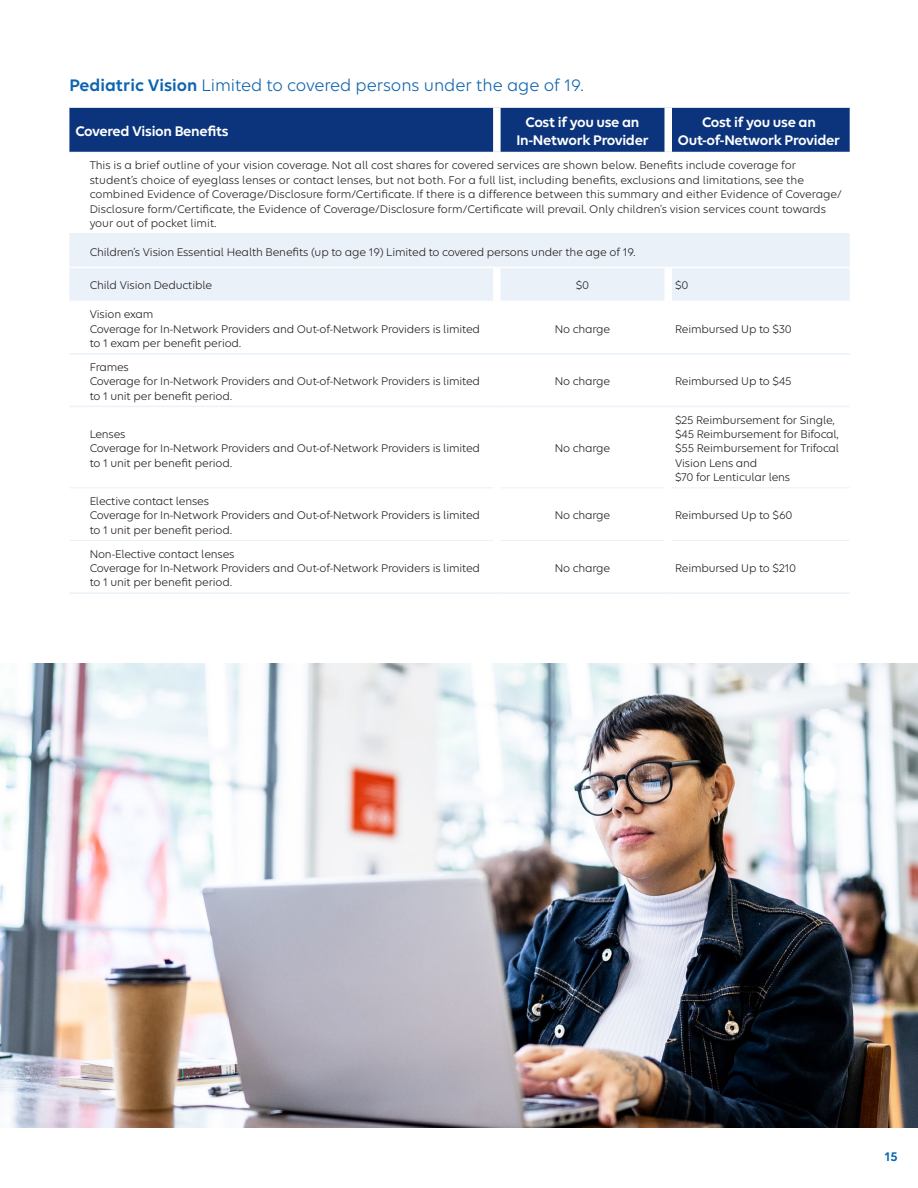
<style>
.page{position:relative;width:918px;height:1188px;background:#fff}
.page>*{position:absolute;margin:0;border:0;box-sizing:border-box;transform-origin:0 0}
.Body_copy{font:18px "Elevance Sans";color:#0e64b0}
.Body_copy-2{font:600 15px/18px "Elevance Sans";letter-spacing:-.02em;color:#fff;text-align:center}
.t1{font:600 13.5px "Elevance Sans";color:#0e64b0}
.t2{font:12px/14.4px "Elevance Sans";letter-spacing:-.01em;color:#231f20}
.s1{font-weight:600}
</style>
<div class="page">
<img style="left:0;top:663px;width:918px;height:465px">
<div style="left:69px;top:108px;width:781px;height:44px;background:#0b347d"></div>
<div style="left:69px;top:234px;width:781px;height:67px;background:#eaf1f9"></div>
<hr style="left:69px;top:267px;width:428px;height:1px;background:#fff">
<hr style="left:497px;top:267px;width:171px;height:1px;background:#fff">
<hr style="left:668px;top:267px;width:182px;height:1px;background:#fff">
<hr style="left:69px;top:487px;width:424px;height:1px;background:#eaf1f9">
<hr style="left:501px;top:487px;width:163px;height:1px;background:#eaf1f9">
<hr style="left:672px;top:487px;width:178px;height:1px;background:#eaf1f9">
<hr style="left:69px;top:540px;width:424px;height:1px;background:#eaf1f9">
<hr style="left:501px;top:540px;width:163px;height:1px;background:#eaf1f9">
<hr style="left:672px;top:540px;width:178px;height:1px;background:#eaf1f9">
<div style="left:493px;top:108px;width:8px;height:44px;background:#fff"></div>
<div style="left:664px;top:108px;width:8px;height:44px;background:#fff"></div>
<div style="left:493px;top:268px;width:8px;height:33px;background:#fff"></div>
<div style="left:664px;top:268px;width:8px;height:33px;background:#fff"></div>
<hr style="left:69px;top:233px;width:428px;height:1px;background:#ebf2f9">
<hr style="left:497px;top:233px;width:171px;height:1px;background:#ebf2f9">
<hr style="left:668px;top:233px;width:182px;height:1px;background:#ebf2f9">
<hr style="left:69px;top:353px;width:428px;height:2px;background:#ebf2f9">
<hr style="left:497px;top:353px;width:171px;height:2px;background:#ebf2f9">
<hr style="left:668px;top:353px;width:182px;height:2px;background:#ebf2f9">
<hr style="left:69px;top:406px;width:428px;height:1px;background:#ebf2f9">
<hr style="left:497px;top:406px;width:171px;height:1px;background:#ebf2f9">
<hr style="left:668px;top:406px;width:182px;height:1px;background:#ebf2f9">
<hr style="left:69px;top:592px;width:428px;height:2px;background:#ebf2f9">
<hr style="left:497px;top:592px;width:171px;height:2px;background:#ebf2f9">
<hr style="left:668px;top:592px;width:182px;height:2px;background:#ebf2f9">
<p class="Body_copy" style="left:69px;top:74px;width:516px"><span class="s1">Pediatric Vision</span> Limited to covered persons under the age of 19.</p>
<p class="Body_copy-2" style="left:75px;top:122px;width:155px">Covered Vision Benefits</p>
<p class="Body_copy-2" style="left:516px;top:113px;width:134px">Cost if you use an<br>In-Network Provider</p>
<p class="Body_copy-2" style="left:678px;top:113px;width:164px">Cost if you use an<br>Out-of-Network Provider</p>
<p class="t2" style="left:90px;top:158px;width:754px">This is a brief outline of your vision coverage. Not all cost shares for covered services are shown below. Benefits include coverage for student’s choice of eyeglass lenses or contact lenses, but not both. For a full list, including benefits, exclusions and limitations, see the combined Evidence of Coverage/Disclosure form/Certificate. If there is a difference between this summary and either Evidence of Coverage/ Disclosure form/Certificate, the Evidence of Coverage/Disclosure form/Certificate will prevail. Only children’s vision services count towards your out of pocket limit.</p>
<p class="t2" style="left:90px;top:244px;width:547px">Children’s Vision Essential Health Benefits (up to age 19) Limited to covered persons under the age of 19.</p>
<p class="t2" style="left:90px;top:278px;width:124px">Child Vision Deductible</p>
<p class="t2" style="left:576px;top:278px;width:15px">$0</p>
<p class="t2" style="left:675px;top:278px;width:15px">$0</p>
<p class="t2" style="left:90px;top:307px;width:65px">Vision exam</p>
<p class="t2" style="left:90px;top:321px;width:392px">Coverage for In-Network Providers and Out-of-Network Providers is limited to 1 exam per benefit period.</p>
<p class="t2" style="left:555px;top:321px;width:57px">No charge</p>
<p class="t2" style="left:675px;top:321px;width:118px">Reimbursed Up to $30</p>
<p class="t2" style="left:90px;top:359px;width:41px">Frames</p>
<p class="t2" style="left:90px;top:374px;width:392px">Coverage for In-Network Providers and Out-of-Network Providers is limited to 1 unit per benefit period.</p>
<p class="t2" style="left:555px;top:374px;width:57px">No charge</p>
<p class="t2" style="left:675px;top:374px;width:118px">Reimbursed Up to $45</p>
<p class="t2" style="left:90px;top:426px;width:37px">Lenses</p>
<p class="t2" style="left:90px;top:441px;width:392px">Coverage for In-Network Providers and Out-of-Network Providers is limited to 1 unit per benefit period.</p>
<p class="t2" style="left:555px;top:441px;width:57px">No charge</p>
<p class="t2" style="left:675px;top:412px;width:166px">$25 Reimbursement for Single, $45 Reimbursement for Bifocal, $55 Reimbursement for Trifocal<br>Vision Lens and</p>
<p class="t2" style="left:675px;top:470px;width:117px">$70 for Lenticular lens</p>
<p class="t2" style="left:90px;top:493px;width:121px">Elective contact lenses</p>
<p class="t2" style="left:90px;top:508px;width:392px">Coverage for In-Network Providers and Out-of-Network Providers is limited to 1 unit per benefit period.</p>
<p class="t2" style="left:555px;top:508px;width:57px">No charge</p>
<p class="t2" style="left:675px;top:508px;width:119px">Reimbursed Up to $60</p>
<p class="t2" style="left:90px;top:546px;width:146px">Non-Elective contact lenses</p>
<p class="t2" style="left:90px;top:560px;width:392px">Coverage for In-Network Providers and Out-of-Network Providers is limited to 1 unit per benefit period.</p>
<p class="t2" style="left:555px;top:560px;width:57px">No charge</p>
<p class="t2" style="left:675px;top:560px;width:123px">Reimbursed Up to $210</p>
<p class="t1" style="left:884px;top:1149px;width:15px">15</p>
</div>
